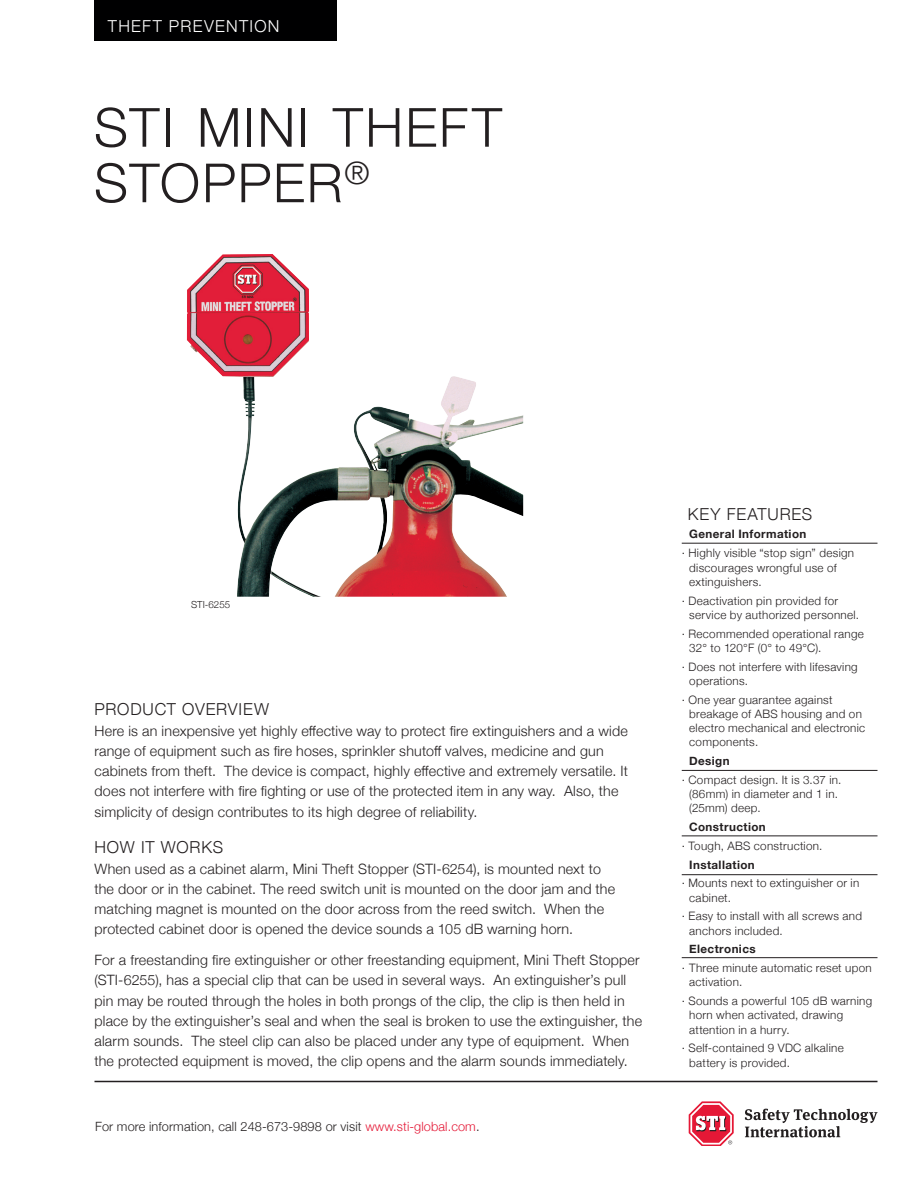
<style>
.page{position:relative;width:918px;height:1188px;background:#fff}
.page>*{position:absolute;margin:0;border:0;box-sizing:border-box;transform-origin:0 0}
.t1{font:300 54px/55.5px "Helvetica Neue";letter-spacing:.035em;color:#231f20}
.t2{font:300 16.5px "Helvetica Neue";letter-spacing:.05em;color:#231f20}
.t3{font:300 16.5px "Helvetica Neue";letter-spacing:.075em;color:#fff}
.t4{font:300 14.25px/20.2px "Helvetica Neue";letter-spacing:.015em;color:#231f20}
.t5{font:300 12.75px "Helvetica Neue";letter-spacing:.01em;color:#231f20}
.t6{font:300 11.7px/14.2px "Helvetica Neue";letter-spacing:.025em;color:#231f20}
.t7{font:700 11.7px "Helvetica Neue";letter-spacing:.035em;color:#231f20}
.t8{font:300 9.75px "Helvetica Neue";color:#231f20}
.s1{color:#e51836}
</style>
<div class="page">
<div style="left:94px;top:0;width:244px;height:40px;background:#000001"></div>
<hr style="left:94px;top:1081px;width:784px;height:1px;background:#231f20">
<svg style="left:745px;top:1109px;width:133px;height:28px"></svg>
<svg style="left:689px;top:1101px;width:45px;height:45px"></svg>
<hr style="left:682px;top:543px;width:196px;height:1px;background:#231f20">
<hr style="left:682px;top:770px;width:196px;height:1px;background:#231f20">
<hr style="left:682px;top:836px;width:196px;height:1px;background:#231f20">
<hr style="left:682px;top:874px;width:196px;height:1px;background:#231f20">
<hr style="left:682px;top:957px;width:196px;height:1px;background:#231f20">
<img style="left:187px;top:254px;width:336px;height:343px">
<p class="t3" style="left:108px;top:13px;width:173px">THEFT PREVENTION</p>
<h1 class="t1" style="left:94px;top:96px;width:410px">STI MINI THEFT<br>STOPPER<sup>®</sup></h1>
<p class="t8" style="left:191px;top:596px;width:41px">STI-6255</p>
<p class="t2" style="left:94px;top:696px;width:176px">PRODUCT OVERVIEW</p>
<p class="t4" style="left:94px;top:720px;width:535px">Here is an inexpensive yet highly effective way to protect fire extinguishers and a wide range of equipment such as fire hoses, sprinkler shutoff valves, medicine and gun cabinets from theft. The device is compact, highly effective and extremely versatile. It does not interfere with fire fighting or use of the protected item in any way. Also, the simplicity of design contributes to its high degree of reliability.</p>
<p class="t2" style="left:94px;top:834px;width:130px">HOW IT WORKS</p>
<p class="t4" style="left:94px;top:858px;width:522px">When used as a cabinet alarm, Mini Theft Stopper (STI-6254), is mounted next to the door or in the cabinet. The reed switch unit is mounted on the door jam and the matching magnet is mounted on the door across from the reed switch. When the protected cabinet door is opened the device sounds a 105 dB warning horn.</p>
<p class="t4" style="left:94px;top:949px;width:549px">For a freestanding fire extinguisher or other freestanding equipment, Mini Theft Stopper (STI-6255), has a special clip that can be used in several ways. An extinguisher’s pull pin may be routed through the holes in both prongs of the clip, the clip is then held in place by the extinguisher’s seal and when the seal is broken to use the extinguisher, the alarm sounds. The steel clip can also be placed under any type of equipment. When the protected equipment is moved, the clip opens and the alarm sounds immediately.</p>
<p class="t5" style="left:95px;top:1116px;width:386px">For more information, call 248-673-9898 or visit <span class="s1">www.sti-global.com</span>.</p>
<p class="t2" style="left:688px;top:501px;width:126px">KEY FEATURES</p>
<p class="t7" style="left:689px;top:525px;width:119px">General Information</p>
<p class="t6" style="left:689px;top:545px;width:166px;text-indent:-7px">· Highly visible “stop sign” design discourages wrongful use of extinguishers.</p>
<p class="t6" style="left:689px;top:592px;width:171px;text-indent:-7px">· Deactivation pin provided for service by authorized personnel.</p>
<p class="t6" style="left:689px;top:625px;width:176px;text-indent:-7px">· Recommended operational range<br>32° to 120°F (0° to 49°C).</p>
<p class="t6" style="left:689px;top:658px;width:170px;text-indent:-7px">· Does not interfere with lifesaving operations.</p>
<p class="t6" style="left:689px;top:691px;width:178px;text-indent:-7px">· One year guarantee against breakage of ABS housing and on electro mechanical and electronic components.</p>
<p class="t7" style="left:689px;top:752px;width:42px">Design</p>
<p class="t6" style="left:689px;top:772px;width:154px;text-indent:-7px">· Compact design. It is 3.37 in. (86mm) in diameter and 1 in. (25mm) deep.</p>
<p class="t7" style="left:689px;top:818px;width:78px">Construction</p>
<p class="t6" style="left:682px;top:838px;width:142px">· Tough, ABS construction.</p>
<p class="t7" style="left:689px;top:855px;width:67px">Installation</p>
<p class="t6" style="left:689px;top:875px;width:172px;text-indent:-7px">· Mounts next to extinguisher or in cabinet.</p>
<p class="t6" style="left:689px;top:908px;width:174px;text-indent:-7px">· Easy to install with all screws and anchors included.</p>
<p class="t7" style="left:689px;top:940px;width:68px">Electronics</p>
<p class="t6" style="left:689px;top:960px;width:184px;text-indent:-7px">· Three minute automatic reset upon activation.</p>
<p class="t6" style="left:689px;top:993px;width:185px;text-indent:-7px">· Sounds a powerful 105 dB warning horn when activated, drawing attention in a hurry.</p>
<p class="t6" style="left:689px;top:1040px;width:156px;text-indent:-7px">· Self-contained 9 VDC alkaline battery is provided.</p>
</div>
